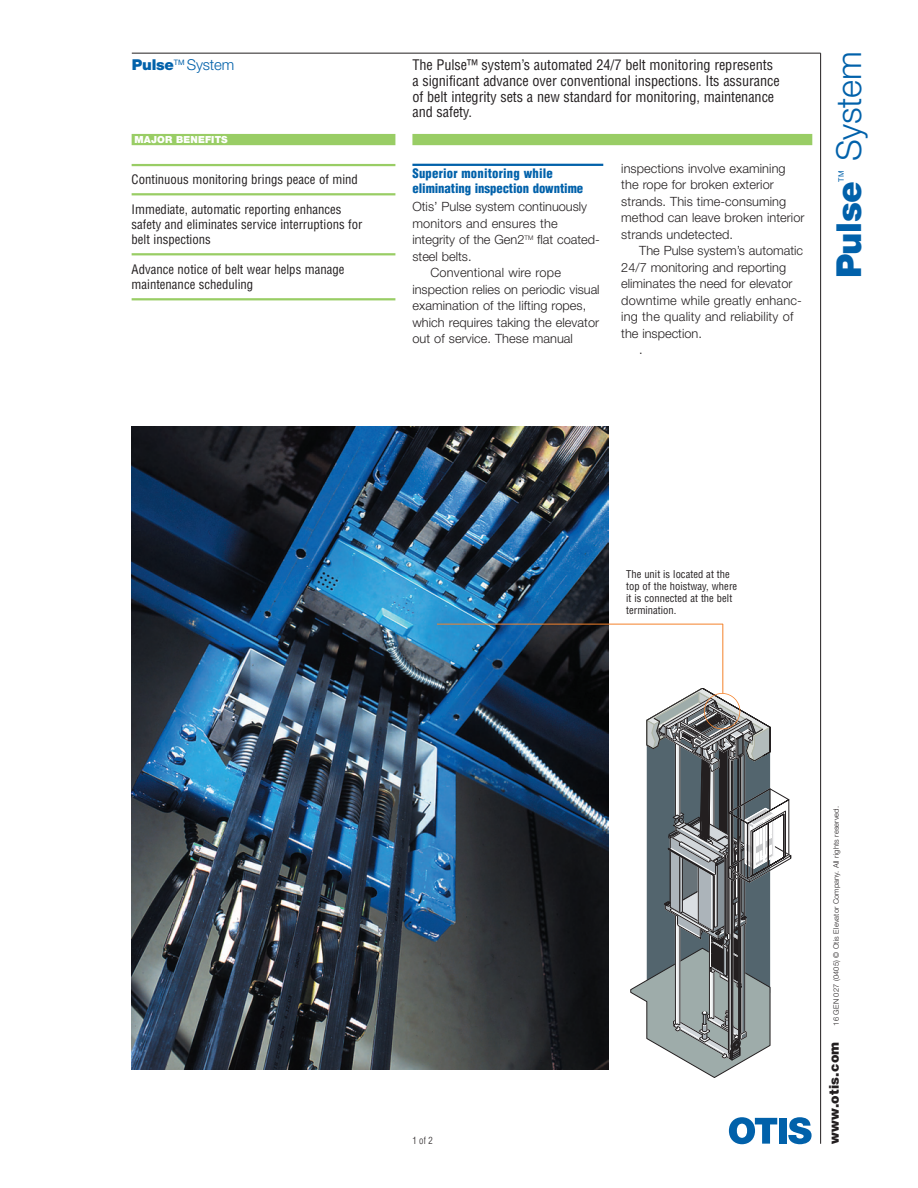
<style>
.page{position:relative;width:918px;height:1188px;background:#fff}
.page>*{position:absolute;margin:0;border:0;box-sizing:border-box;transform-origin:0 0}
.t1{font:300 34.5px "Helvetica Neue";letter-spacing:-.01em;color:#0161aa}
.t2{font:900 34.5px "Helvetica Neue";letter-spacing:-.015em;color:#0161aa}
.t3{font:300 15px "Helvetica Neue";letter-spacing:-.01em;color:#0161aa}
.t4{font:condensed 14.25px/15.8px "Helvetica";letter-spacing:-.005em;color:#231f20}
.t5{font:300 12.75px/16.5px "Helvetica Neue";letter-spacing:.005em;color:#231f20}
.t6{font:condensed 12.75px/15px "Helvetica";color:#231f20}
.t7{font:900 condensed 12.75px/15px "Helvetica";letter-spacing:-.005em;color:#0161aa}
.t8{font:condensed 10.5px/12px "Helvetica";letter-spacing:.005em;color:#231f20}
.t9{font:900 9.75px "Helvetica Neue";letter-spacing:.015em;color:#fff}
.t10{font:300 condensed 9.75px "Helvetica";color:#231f20}
.t11{font:300 7.5px "Helvetica Neue";letter-spacing:.015em;color:#231f20}
.t12{font:7.5px "Helvetica Neue";color:#0161aa}
.s1{font-weight:900}
.s2{font-weight:900;font-size:13.5px}
</style>
<div class="page">
<hr style="left:820px;top:53px;width:1px;height:1091px;background:#231f20">
<hr style="left:132px;top:53px;width:689px;height:1px;background:#231f20">
<svg style="left:729px;top:1117px;width:48px;height:27px"></svg>
<div style="left:779px;top:1118px;width:8px;height:26px;background:#0161aa"></div>
<svg style="left:788px;top:1117px;width:24px;height:27px"></svg>
<div style="left:132px;top:134px;width:263px;height:11px;background:#99cd65"></div>
<hr style="left:132px;top:164px;width:263px;height:2px;background:#99cd65">
<hr style="left:132px;top:193px;width:263px;height:2px;background:#99cd65">
<hr style="left:132px;top:253px;width:263px;height:2px;background:#99cd65">
<hr style="left:132px;top:298px;width:263px;height:2px;background:#99cd65">
<hr style="left:412px;top:164px;width:191px;height:2px;background:#0161aa">
<img style="left:132px;top:426px;width:476px;height:643px">
<div style="left:412px;top:134px;width:400px;height:11px;background:#99cd65"></div>
<hr style="left:437px;top:624px;width:286px;height:1px;background:#f4822b">
<svg style="left:631px;top:688px;width:160px;height:390px"></svg>
<div style="left:704px;top:693px;width:36px;height:36px;border:2px solid #f4822b;border-radius:50%"></div>
<hr style="left:722px;top:624px;width:1px;height:69px;background:#f4822b">
<p class="t3" style="left:132px;top:60px;width:104px"><span class="s1">Pulse</span><sup>TM</sup> System</p>
<p class="t9" style="left:135px;top:136px;width:95px">MAJOR BENEFITS</p>
<p class="t6" style="left:132px;top:173px;width:228px">Continuous monitoring brings peace of mind</p>
<p class="t6" style="left:132px;top:203px;width:232px">Immediate, automatic reporting enhances safety and eliminates service interruptions for belt inspections</p>
<p class="t6" style="left:132px;top:263px;width:214px">Advance notice of belt wear helps manage maintenance scheduling</p>
<p class="t4" style="left:412px;top:58px;width:369px">The Pulse™ system’s automated 24/7 belt monitoring represents a significant advance over conventional inspections. Its assurance of belt integrity sets a new standard for monitoring, maintenance and safety.</p>
<p class="t7" style="left:412px;top:167px;width:172px">Superior monitoring while eliminating inspection downtime</p>
<p class="t5" style="left:412px;top:200px;width:176px">Otis’ Pulse system continuously</p>
<p class="t5" style="left:412px;top:216px;width:147px">monitors and ensures the</p>
<p class="t5" style="left:412px;top:233px;width:189px">integrity of the Gen2<sup>TM</sup> flat coated-</p>
<p class="t5" style="left:412px;top:249px;width:61px">steel belts.</p>
<p class="t5" style="left:430px;top:266px;width:132px">Conventional wire rope</p>
<p class="t5" style="left:412px;top:282px;width:189px">inspection relies on periodic visual</p>
<p class="t5" style="left:412px;top:299px;width:175px">examination of the lifting ropes,</p>
<p class="t5" style="left:412px;top:315px;width:188px">which requires taking the elevator</p>
<p class="t5" style="left:412px;top:332px;width:162px">out of service. These manual</p>
<p class="t5" style="left:621px;top:161px;width:185px">inspections involve examining the rope for broken exterior strands. This time-consuming method can leave broken interior strands undetected.</p>
<p class="t5" style="left:639px;top:244px;width:165px">The Pulse system’s automatic</p>
<p class="t5" style="left:621px;top:260px;width:166px">24/7 monitoring and reporting</p>
<p class="t5" style="left:621px;top:277px;width:173px">eliminates the need for elevator</p>
<p class="t5" style="left:621px;top:293px;width:182px">downtime while greatly enhanc-</p>
<p class="t5" style="left:621px;top:310px;width:174px">ing the quality and reliability of</p>
<p class="t5" style="left:621px;top:326px;width:82px">the inspection.</p>
<p class="t5" style="left:639px;top:343px;width:5px">.</p>
<h1 class="t1" style="left:836px;top:161px;width:111px;rotate:-90deg">System</h1>
<p class="t12" style="left:838px;top:182px;width:12px;rotate:-90deg">TM</p>
<h1 class="t2" style="left:836px;top:278px;width:99px;rotate:-90deg">Pulse</h1>
<p class="t10" style="left:412px;top:1136px;width:22px">1 of 2</p>
<p class="t8" style="left:626px;top:569px;width:113px">The unit is located at the top of the hoistway, where it is connected at the belt termination.</p>
<p class="t11" style="left:833px;top:1144px;width:339px;rotate:-90deg"><span class="s2">www.otis.com</span> 16 GEN 027 (0405) © Otis Elevator Company. All rights reserved.</p>
</div>
